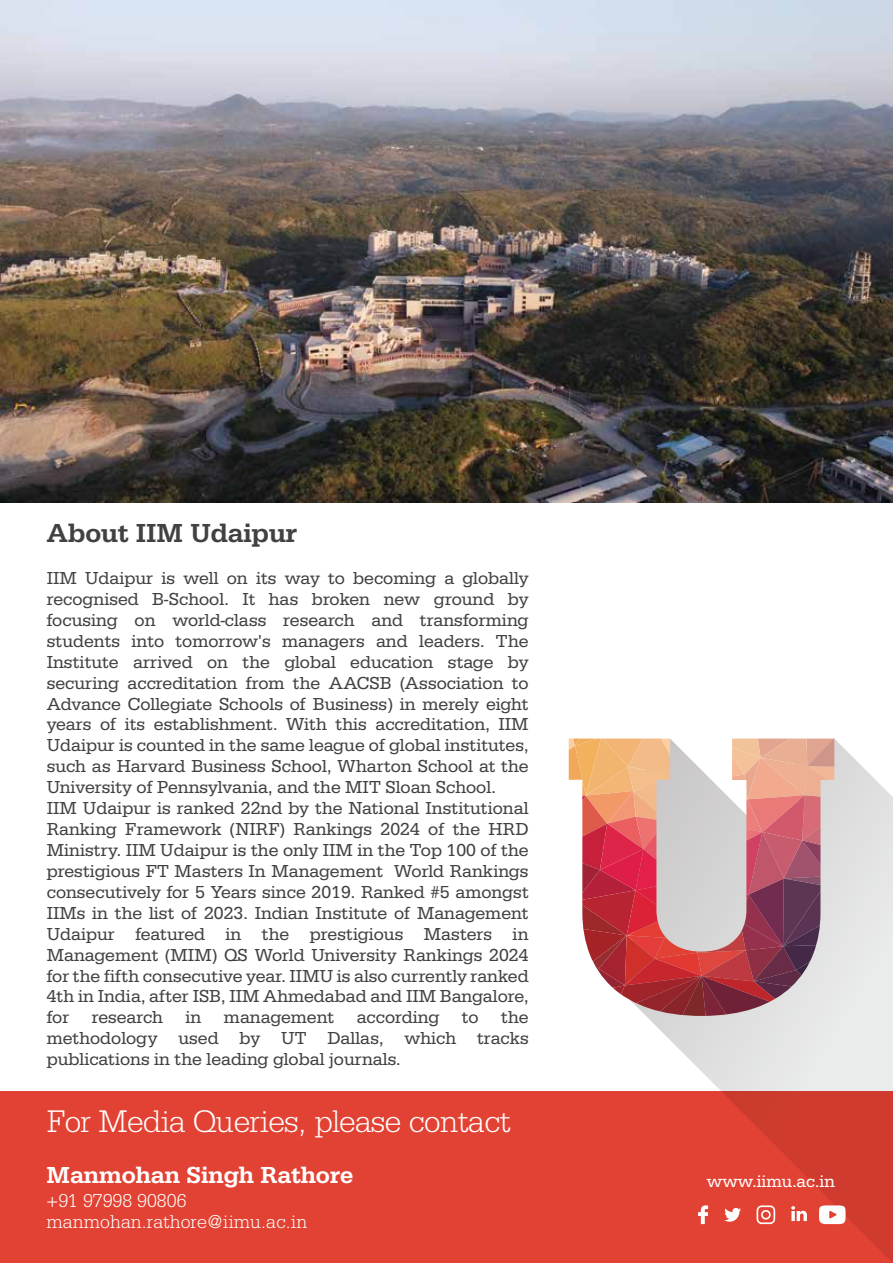
<style>
.page{position:relative;width:893px;height:1263px;background:#fff}
.page>*{position:absolute;margin:0;border:0;box-sizing:border-box;transform-origin:0 0}
.t1{font:300 33px "Serifa Std";letter-spacing:-.02em;color:#fff}
.t2{font:500 27px "Serifa";color:#414042}
.t3{font:500 24px "Serifa";color:#fff}
.t4{font:300 19.8px/20.9px "Serifa Std";color:#fff}
.t5{font:18px/20.9px "Serifa";color:#414042}
.t6{font:17.4px "Serifa";color:#fff}
</style>
<div class="page">
<img style="left:0;top:0;width:893px;height:502px">
<div style="left:0;top:1091px;width:893px;height:172px;background:#e24233"></div>
<svg style="left:646px;top:738px;width:247px;height:524px"></svg>
<svg style="left:569px;top:738px;width:265px;height:278px;background:#cc8d8d"></svg>
<svg style="left:791px;top:1206px;width:16px;height:15px"></svg>
<svg style="left:757px;top:1205px;width:18px;height:19px"></svg>
<svg style="left:724px;top:1208px;width:17px;height:14px"></svg>
<svg style="left:698px;top:1205px;width:10px;height:19px"></svg>
<svg style="left:819px;top:1205px;width:26px;height:19px"></svg>
<h2 class="t2" style="left:47px;top:517px;width:252px">About IIM Udaipur</h2>
<p class="t5" style="left:47px;top:568px;width:483px">IIM Udaipur is well on its way to becoming a globally recognised B-School. It has broken new ground by focusing on world-class research and transforming students into tomorrow's managers and leaders. The Institute arrived on the global education stage by securing accreditation from the AACSB (Association to Advance Collegiate Schools of Business) in merely eight years of its establishment. With this accreditation, IIM Udaipur is counted in the same league of global institutes, such as Harvard Business School, Wharton School at the University of Pennsylvania, and the MIT Sloan School.<br>IIM Udaipur is ranked 22nd by the National Institutional Ranking Framework (NIRF) Rankings 2024 of the HRD Ministry. IIM Udaipur is the only IIM in the Top 100 of the prestigious FT Masters In Management World Rankings consecutively for 5 Years since 2019. Ranked #5 amongst IIMs in the list of 2023. Indian Institute of Management Udaipur featured in the prestigious Masters in Management (MIM) QS World University Rankings 2024 for the fifth consecutive year. IIMU is also currently ranked 4th in India, after ISB, IIM Ahmedabad and IIM Bangalore, for research in management according to the methodology used by UT Dallas, which tracks publications in the leading global journals.</p>
<h1 class="t1" style="left:47px;top:1102px;width:465px">For Media Queries, please contact</h1>
<h3 class="t3" style="left:46px;top:1161px;width:308px">Manmohan Singh Rathore</h3>
<p class="t6" style="left:707px;top:1171px;width:129px">www.iimu.ac.in</p>
<p class="t4" style="left:46px;top:1190px;width:262px">+91 97998 90806 manmohan.rathore@iimu.ac.in</p>
</div>
